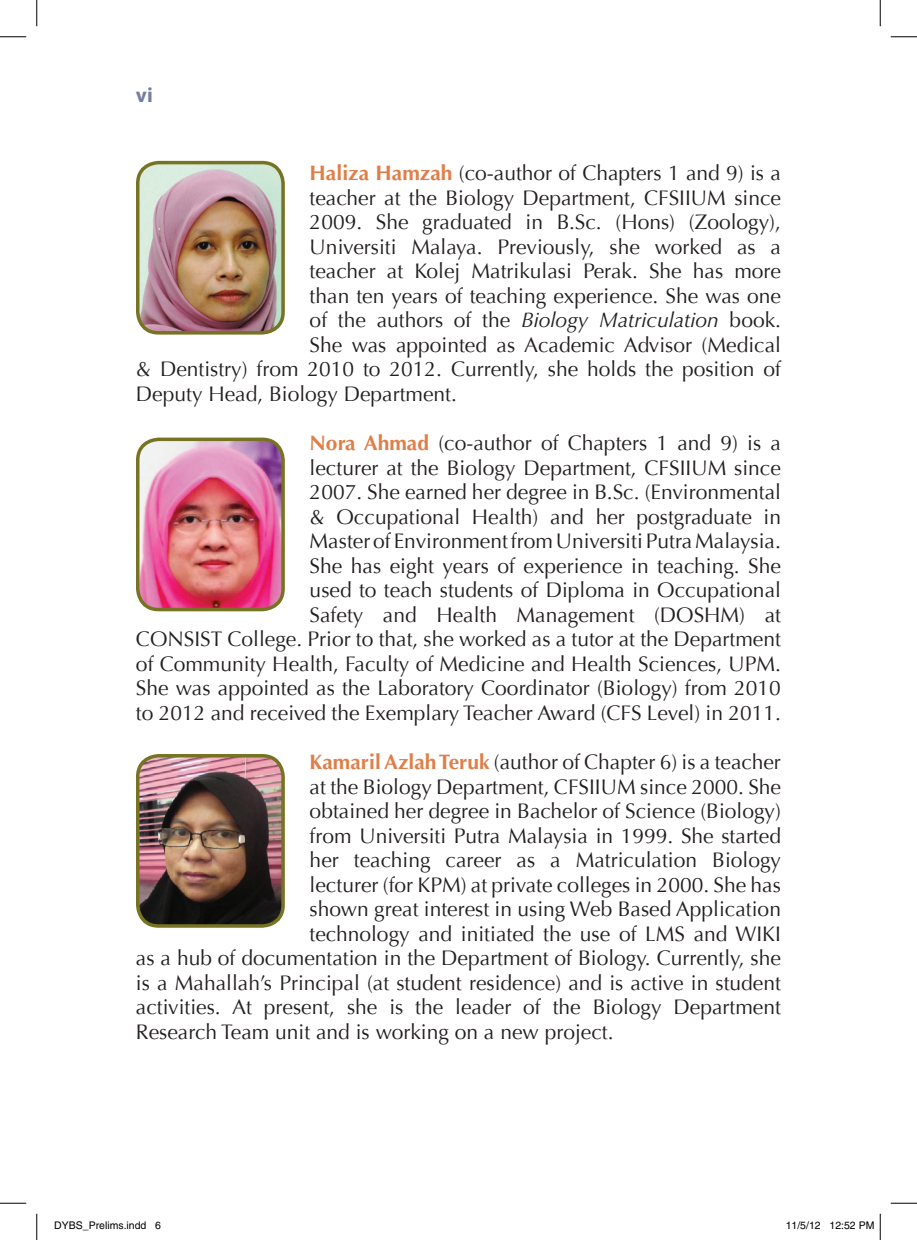
<style>
.page{position:relative;width:917px;height:1240px;background:#fff}
.page>*{position:absolute;margin:0;border:0;box-sizing:border-box;transform-origin:0 0}
.t1{font:21px/24.5px "Optima";color:#231f20;text-align:right}
.t2{font:700 21px "Myriad Pro";color:#767da2}
.t3{font:10.5px "Helvetica";color:#000}
.s1{font-weight:700;color:#e07e48}
.s2{font-style:italic}
</style>
<div class="page">
<img style="left:138px;top:163px;width:145px;height:170px">
<div style="left:136px;top:161px;width:149px;height:173px;border:4px solid #767322;border-radius:21px"></div>
<img style="left:141px;top:442px;width:142px;height:167px">
<div style="left:136px;top:437px;width:149px;height:174px;border:4px solid #767322;border-radius:21px"></div>
<img style="left:138px;top:759px;width:145px;height:166px">
<div style="left:136px;top:754px;width:149px;height:173px;border:4px solid #767322;border-radius:21px"></div>
<svg style="left:0;top:36px;width:26px;height:1px"></svg>
<svg style="left:891px;top:36px;width:26px;height:1px"></svg>
<svg style="left:0;top:1202px;width:26px;height:1px"></svg>
<svg style="left:891px;top:1202px;width:26px;height:1px"></svg>
<svg style="left:36px;top:0;width:1px;height:26px"></svg>
<svg style="left:36px;top:1213px;width:1px;height:26px"></svg>
<svg style="left:880px;top:0;width:1px;height:26px"></svg>
<svg style="left:880px;top:1213px;width:1px;height:26px"></svg>
<p class="t2" style="left:136px;top:83px;width:18px">vi</p>
<p class="t1" style="left:310px;top:161px;width:473px"><span class="s1">Haliza Hamzah</span> (co-author of Chapters 1 and 9) is a</p>
<p class="t1" style="left:310px;top:185px;width:473px">teacher at the Biology Department, CFSIIUM since</p>
<p class="t1" style="left:310px;top:210px;width:473px">2009. She graduated in B.Sc. (Hons) (Zoology),</p>
<p class="t1" style="left:310px;top:234px;width:473px">Universiti Malaya. Previously, she worked as a</p>
<p class="t1" style="left:310px;top:259px;width:473px">teacher at Kolej Matrikulasi Perak. She has more</p>
<p class="t1" style="left:310px;top:284px;width:473px">than ten years of teaching experience. She was one</p>
<p class="t1" style="left:310px;top:308px;width:473px">of the authors of the <span class="s2">Biology Matriculation</span> book.</p>
<p class="t1" style="left:310px;top:333px;width:473px">She was appointed as Academic Advisor (Medical</p>
<p class="t1" style="left:136px;top:357px;width:646px">&amp; Dentistry) from 2010 to 2012. Currently, she holds the position of</p>
<p class="t1" style="left:136px;top:382px;width:322px">Deputy Head, Biology Department.</p>
<p class="t1" style="left:136px;top:431px;width:646px"><span class="s1">Nora Ahmad</span> (co-author of Chapters 1 and 9) is a<br>lecturer at the Biology Department, CFSIIUM since<br>2007. She earned her degree in B.Sc. (Environmental<br>&amp; Occupational Health) and her postgraduate in<br>Master of Environment from Universiti Putra Malaysia.<br>She has eight years of experience in teaching. She<br>used to teach students of Diploma in Occupational<br>Safety and Health Management (DOSHM) at<br>CONSIST College. Prior to that, she worked as a tutor at the Department of Community Health, Faculty of Medicine and Health Sciences, UPM.<br>She was appointed as the Laboratory Coordinator (Biology) from 2010 to 2012 and received the Exemplary Teacher Award (CFS Level) in 2011.</p>
<p class="t1" style="left:310px;top:750px;width:473px"><span class="s1">Kamaril Azlah Teruk</span> (author of Chapter 6) is a teacher</p>
<p class="t1" style="left:310px;top:774px;width:473px">at the Biology Department, CFSIIUM since 2000. She</p>
<p class="t1" style="left:310px;top:799px;width:473px">obtained her degree in Bachelor of Science (Biology)</p>
<p class="t1" style="left:310px;top:823px;width:473px">from Universiti Putra Malaysia in 1999. She started</p>
<p class="t1" style="left:310px;top:848px;width:473px">her teaching career as a Matriculation Biology</p>
<p class="t1" style="left:310px;top:872px;width:473px">lecturer (for KPM) at private colleges in 2000. She has</p>
<p class="t1" style="left:310px;top:897px;width:473px">shown great interest in using Web Based Application</p>
<p class="t1" style="left:310px;top:921px;width:473px">technology and initiated the use of LMS and WIKI</p>
<p class="t1" style="left:136px;top:946px;width:646px">as a hub of documentation in the Department of Biology. Currently, she</p>
<p class="t1" style="left:136px;top:970px;width:646px">is a Mahallah’s Principal (at student residence) and is active in student</p>
<p class="t1" style="left:136px;top:995px;width:646px">activities. At present, she is the leader of the Biology Department</p>
<p class="t1" style="left:136px;top:1019px;width:479px">Research Team unit and is working on a new project.</p>
<p class="t3" style="left:54px;top:1219px;width:108px">DYBS_Prelims.indd 6</p>
<p class="t3" style="left:786px;top:1219px;width:90px">11/5/12 12:52 PM</p>
</div>
